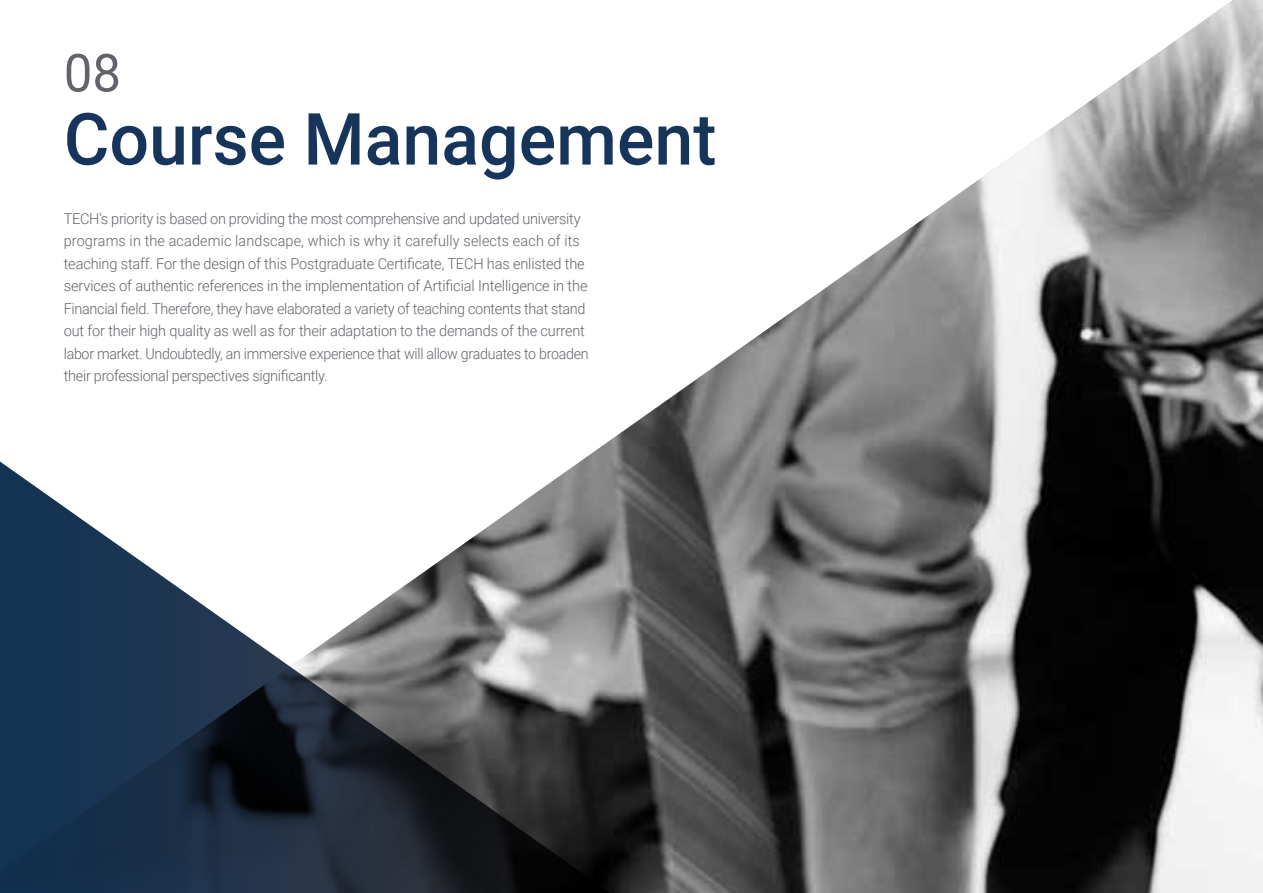
<style>
.page{position:relative;width:1263px;height:893px;background:#fff}
.page>*{position:absolute;margin:0;border:0;box-sizing:border-box;transform-origin:0 0}
.t1{font:500 72px "Roboto";color:#17355b}
.t2{font:52.5px "Roboto";color:#61646a}
.t3{font:300 15px/22.5px "Roboto";letter-spacing:-.02em;color:#61646a}
</style>
<div class="page">
<img style="left:602px;top:0;width:661px;height:893px">
<svg style="left:0;top:446px;width:640px;height:447px"></svg>
<h2 class="t2" style="left:64px;top:36px;width:59px">08</h2>
<h1 class="t1" style="left:64px;top:89px;width:654px">Course Management</h1>
<p class="t3" style="left:64px;top:207px;width:526px">TECH's priority is based on providing the most comprehensive and updated university programs in the academic landscape, which is why it carefully selects each of its teaching staff. For the design of this Postgraduate Certificate, TECH has enlisted the services of authentic references in the implementation of Artificial Intelligence in the Financial field. Therefore, they have elaborated a variety of teaching contents that stand out for their high quality as well as for their adaptation to the demands of the current labor market. Undoubtedly, an immersive experience that will allow graduates to broaden their professional perspectives significantly.</p>
</div>
